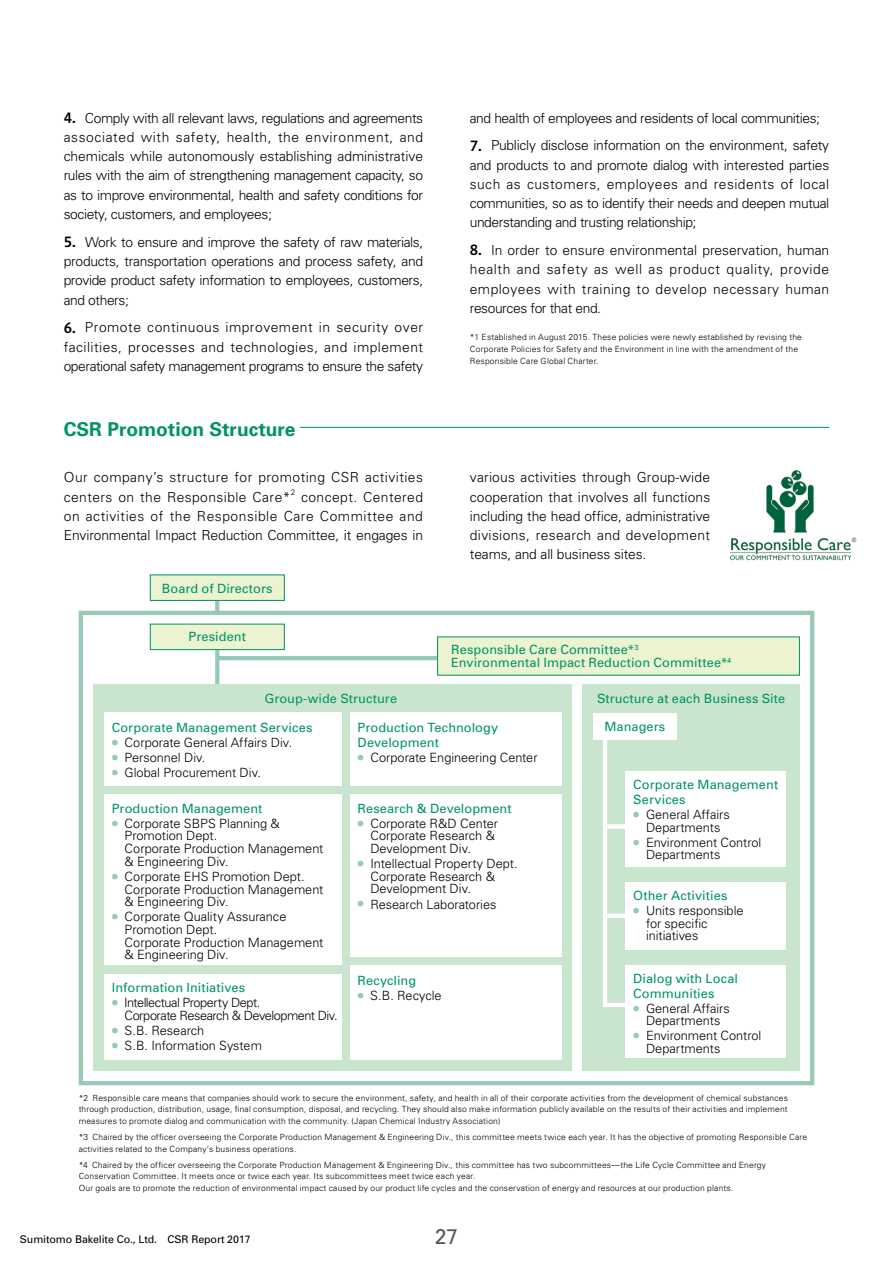
<style>
.page{position:relative;width:893px;height:1263px;background:#fff}
.page>*{position:absolute;margin:0;border:0;box-sizing:border-box;transform-origin:0 0}
.t1{font:21.3px "Univers";color:#595757}
.t2{font:700 19.2px "Univers";color:#009465}
.t3{font:300 13.8px/19.2px "Univers";letter-spacing:-.025em;color:#000;text-align:justify}
.t4{font:300 13.8px/19.2px "Univers";letter-spacing:.035em;color:#000}
.t5{font:300 12.75px/12.8px "Univers";letter-spacing:-.005em;color:#000}
.t6{font:12.75px/14.9px "Univers";letter-spacing:.005em;color:#009465}
.t7{font:300 12.75px/12.5px "Univers";letter-spacing:-.04em;color:#000}
.t8{font:10.65px "Univers";letter-spacing:-.01em;color:#000}
.t9{font:300 8.55px/11.7px "Univers";letter-spacing:.02em;color:#000}
.t10{font:300 8.1px "Univers";color:#000}
.s1{font-family:"Hiragino UD Sans Std W6";font-weight:400}
</style>
<div class="page">
<hr style="left:64px;top:427px;width:765px;height:1px;background:#009465">
<div style="left:64px;top:421px;width:236px;height:13px;background:#fff"></div>
<div style="left:79px;top:611px;width:735px;height:474px;border:4px solid #97cab3"></div>
<div style="left:94px;top:684px;width:478px;height:386px;background:#cae5cd"></div>
<div style="left:104px;top:974px;width:237px;height:86px;background:#fff"></div>
<div style="left:104px;top:794px;width:237px;height:171px;background:#fff"></div>
<div style="left:104px;top:713px;width:237px;height:73px;background:#fff"></div>
<div style="left:350px;top:965px;width:212px;height:95px;background:#fff"></div>
<div style="left:350px;top:794px;width:212px;height:163px;background:#fff"></div>
<div style="left:350px;top:713px;width:212px;height:73px;background:#fff"></div>
<div style="left:582px;top:684px;width:217px;height:386px;background:#cae5cd"></div>
<div style="left:626px;top:771px;width:160px;height:95px;background:#fff"></div>
<div style="left:626px;top:882px;width:160px;height:67px;background:#fff"></div>
<div style="left:626px;top:965px;width:160px;height:93px;background:#fff"></div>
<svg style="left:215px;top:601px;width:4px;height:12px"></svg>
<svg style="left:215px;top:650px;width:4px;height:34px"></svg>
<svg style="left:601px;top:739px;width:33px;height:270px"></svg>
<hr style="left:217px;top:656px;width:221px;height:4px;background:#97cab3">
<div style="left:605px;top:913px;width:29px;height:5px;background:#fff"></div>
<div style="left:605px;top:824px;width:29px;height:5px;background:#fff"></div>
<div style="left:150px;top:575px;width:134px;height:25px;background:#ecf3d0"></div>
<div style="left:150px;top:575px;width:134px;height:26px;border:1px solid #009465"></div>
<div style="left:438px;top:637px;width:361px;height:38px;background:#ecf3d0"></div>
<div style="left:150px;top:624px;width:134px;height:26px;background:#ecf3d0"></div>
<div style="left:150px;top:624px;width:134px;height:26px;border:1px solid #009465"></div>
<div style="left:593px;top:713px;width:84px;height:26px;background:#fff"></div>
<img style="left:729px;top:470px;width:128px;height:91px">
<p class="t3" style="left:64px;top:108px;width:361px"><span class="s1">4.</span> Comply with all relevant laws, regulations and agreements associated with safety, health, the environment, and chemicals while autonomously establishing administrative rules with the aim of strengthening management capacity, so as to improve environmental, health and safety conditions for society, customers, and employees;</p>
<p class="t3" style="left:64px;top:232px;width:361px"><span class="s1">5.</span> Work to ensure and improve the safety of raw materials, products, transportation operations and process safety, and provide product safety information to employees, customers, and others;</p>
<p class="t3" style="left:64px;top:317px;width:361px"><span class="s1">6.</span> Promote continuous improvement in security over facilities, processes and technologies, and implement operational safety management programs to ensure the safety</p>
<h2 class="t2" style="left:64px;top:416px;width:233px">CSR Promotion Structure</h2>
<p class="t4" style="left:64px;top:468px;width:361px">Our company’s structure for promoting CSR activities centers on the Responsible Care*</p>
<p class="t10" style="left:291px;top:487px;width:6px">2</p>
<p class="t3" style="left:64px;top:487px;width:361px;text-indent:237px">concept. Centered on activities of the Responsible Care Committee and Environmental Impact Reduction Committee, it engages in</p>
<p class="t6" style="left:162px;top:580px;width:112px">Board of Directors</p>
<p class="t6" style="left:189px;top:629px;width:59px">President</p>
<p class="t3" style="left:470px;top:108px;width:352px">and health of employees and residents of local communities;</p>
<p class="t3" style="left:470px;top:135px;width:361px"><span class="s1">7.</span> Publicly disclose information on the environment, safety and products to and promote dialog with interested parties such as customers, employees and residents of local communities, so as to identify their needs and deepen mutual understanding and trusting relationship;</p>
<p class="t3" style="left:470px;top:240px;width:361px"><span class="s1">8.</span> In order to ensure environmental preservation, human health and safety as well as product quality, provide employees with training to develop necessary human resources for that end.</p>
<p class="t9" style="left:470px;top:331px;width:334px">*1 Established in August 2015. These policies were newly established by revising the<br>Corporate Policies for Safety and the Environment in line with the amendment of the<br>Responsible Care Global Charter.</p>
<p class="t3" style="left:470px;top:467px;width:242px">various activities through Group-wide cooperation that involves all functions including the head office, administrative divisions, research and development teams, and all business sites.</p>
<p class="t6" style="left:451px;top:643px;width:281px;line-height:12.8px">Responsible Care Committee*<sup>3<br></sup>Environmental Impact Reduction Committee*<sup>4</sup></p>
<p class="t6" style="left:264px;top:691px;width:134px">Group-wide Structure</p>
<p class="t6" style="left:597px;top:691px;width:190px">Structure at each Business Site</p>
<p class="t6" style="left:112px;top:720px;width:202px">Corporate Management Services</p>
<p class="t5" style="left:112px;top:736px;width:182px"><sup>●</sup> Corporate General Affairs Div.</p>
<p class="t5" style="left:112px;top:751px;width:95px"><sup>●</sup> Personnel Div.</p>
<p class="t5" style="left:112px;top:766px;width:151px"><sup>●</sup> Global Procurement Div.</p>
<p class="t6" style="left:633px;top:777px;width:147px">Corporate Management<br>Services</p>
<p class="t5" style="left:633px;top:808px;width:98px;text-align:center"><sup>●</sup> General Affairs<br>Departments</p>
<p class="t5" style="left:646px;top:835px;width:117px;text-indent:-13px"><sup>●</sup> Environment Control<br>Departments</p>
<p class="t6" style="left:633px;top:888px;width:96px">Other Activities</p>
<p class="t5" style="left:646px;top:904px;width:99px;text-indent:-13px"><sup>●</sup> Units responsible for specific initiatives</p>
<p class="t6" style="left:633px;top:970px;width:106px">Dialog with Local<br>Communities</p>
<p class="t5" style="left:633px;top:1002px;width:98px;text-align:center"><sup>●</sup> General Affairs<br>Departments</p>
<p class="t5" style="left:646px;top:1029px;width:117px;text-indent:-13px"><sup>●</sup> Environment Control<br>Departments</p>
<p class="t6" style="left:604px;top:718px;width:62px">Managers</p>
<p class="t6" style="left:358px;top:720px;width:142px">Production Technology<br>Development</p>
<p class="t5" style="left:358px;top:751px;width:181px"><sup>●</sup> Corporate Engineering Center</p>
<p class="t6" style="left:358px;top:800px;width:156px">Research &amp; Development</p>
<p class="t5" style="left:370px;top:816px;width:129px;text-indent:-13px"><sup>●</sup> Corporate R&amp;D Center<br>Corporate Research &amp;<br>Development Div.</p>
<p class="t5" style="left:370px;top:857px;width:149px;text-indent:-13px"><sup>●</sup> Intellectual Property Dept.<br>Corporate Research &amp;<br>Development Div.</p>
<p class="t5" style="left:358px;top:897px;width:140px"><sup>●</sup> Research Laboratories</p>
<p class="t6" style="left:112px;top:801px;width:152px">Production Management</p>
<p class="t5" style="left:125px;top:817px;width:200px;text-indent:-13px"><sup>●</sup> Corporate SBPS Planning &amp;<br>Promotion Dept.<br>Corporate Production Management &amp; Engineering Div.</p>
<p class="t5" style="left:125px;top:870px;width:200px;text-indent:-13px"><sup>●</sup> Corporate EHS Promotion Dept.<br>Corporate Production Management &amp; Engineering Div.</p>
<p class="t5" style="left:125px;top:910px;width:200px;text-indent:-13px"><sup>●</sup> Corporate Quality Assurance<br>Promotion Dept.<br>Corporate Production Management &amp; Engineering Div.</p>
<p class="t6" style="left:112px;top:980px;width:135px">Information Initiatives</p>
<p class="t7" style="left:124px;top:996px;width:215px;text-indent:-13px"><sup>●</sup> Intellectual Property Dept.<br>Corporate Research &amp; Development Div.</p>
<p class="t5" style="left:112px;top:1024px;width:94px"><sup>●</sup> S.B. Research</p>
<p class="t5" style="left:112px;top:1038px;width:152px"><sup>●</sup> S.B. Information System</p>
<p class="t6" style="left:358px;top:973px;width:60px">Recycling</p>
<p class="t5" style="left:358px;top:989px;width:86px"><sup>●</sup> S.B. Recycle</p>
<p class="t9" style="left:79px;top:1091px;width:711px;text-align:justify">*2 Responsible care means that companies should work to secure the environment, safety, and health in all of their corporate activities from the development of chemical substances through production, distribution, usage, final consumption, disposal, and recycling. They should also make information publicly available on the results of their activities and implement measures to promote dialog and communication with the community. (Japan Chemical Industry Association)</p>
<p class="t9" style="left:79px;top:1131px;width:730px">*3 Chaired by the officer overseeing the Corporate Production Management &amp; Engineering Div., this committee meets twice each year. It has the objective of promoting Responsible Care activities related to the Company’s business operations.</p>
<p class="t9" style="left:79px;top:1158px;width:689px">*4 Chaired by the officer overseeing the Corporate Production Management &amp; Engineering Div., this committee has two subcommittees—the Life Cycle Committee and Energy<br>Conservation Committee. It meets once or twice each year. Its subcommittees meet twice each year.<br>Our goals are to promote the reduction of environmental impact caused by our product life cycles and the conservation of energy and resources at our production plants.</p>
<p class="t8" style="left:20px;top:1232px;width:232px">Sumitomo Bakelite Co., Ltd. CSR Report 2017</p>
<h1 class="t1" style="left:435px;top:1223px;width:25px">27</h1>
</div>
